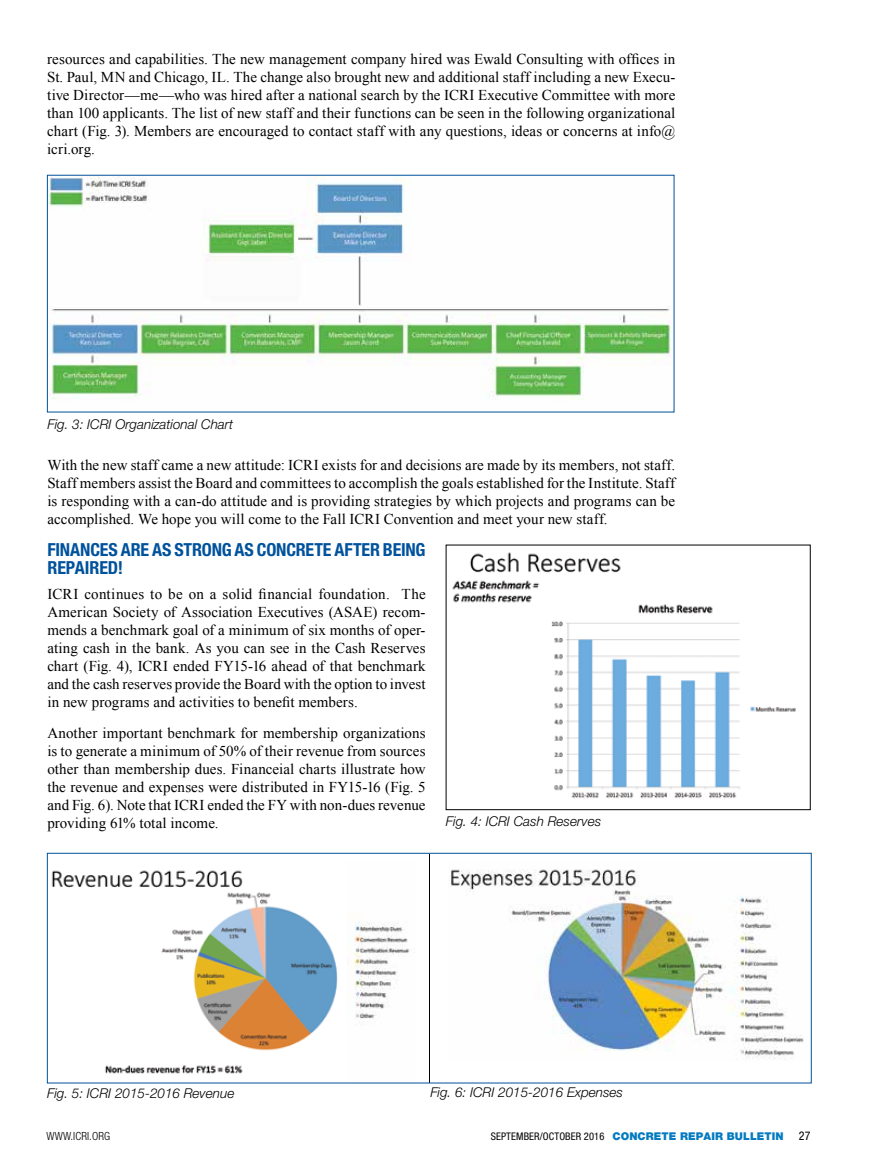
<style>
.page{position:relative;width:878px;height:1175px;background:#fff}
.page>*{position:absolute;margin:0;border:0;box-sizing:border-box;transform-origin:0 0}
.t1{font:700 condensed 18px/18px "Helvetica Neue LT Std";letter-spacing:-.005em;color:#00529c}
.t2{font:15px/18px "Times New Roman";letter-spacing:.005em;color:#000;text-align:justify}
.t3{font:italic 300 13.5px "Helvetica Neue LT Std";color:#000}
.t4{font:condensed 12px "Helvetica Neue LT Std";color:#000}
.t5{font:300 condensed 11.25px "Helvetica Neue LT Std";letter-spacing:.01em;color:#000}
.t6{font:900 10.8px "Helvetica Neue LT Std";letter-spacing:.01em;color:#047bc1}
.s1{font-weight:400;font-stretch:condensed;font-size:10.5px;color:#000}
</style>
<div class="page">
<img style="left:452px;top:552px;width:344px;height:246px">
<img style="left:450px;top:869px;width:354px;height:191px">
<hr style="left:429px;top:853px;width:1px;height:230px;background:#000">
<img style="left:46px;top:861px;width:369px;height:222px">
<div style="left:47px;top:853px;width:764px;height:230px;border:1px solid #00529c"></div>
<img style="left:49px;top:177px;width:622px;height:223px">
<p class="t2" style="left:47px;top:50px;width:629px">resources and capabilities. The new management company hired was Ewald Consulting with offices in St. Paul, MN and Chicago, IL. The change also brought new and additional staff including a new Execu&shy;tive Director—me—who was hired after a national search by the ICRI Executive Committee with more than 100 applicants. The list of new staff and their functions can be seen in the following organizational chart (Fig. 3). Members are encouraged to contact staff with any questions, ideas or concerns at info@ icri.org.</p>
<p class="t3" style="left:48px;top:416px;width:187px">Fig. 3: ICRI Organizational Chart</p>
<p class="t2" style="left:47px;top:456px;width:629px">With the new staff came a new attitude: ICRI exists for and decisions are made by its members, not staff.<br>Staff members assist the Board and committees to accomplish the goals established for the Institute. Staff is responding with a can-do attitude and is providing strategies by which projects and programs can be accomplished. We hope you will come to the Fall ICRI Convention and meet your new staff.</p>
<p class="t1" style="left:47px;top:540px;width:380px">FINANCES ARE AS STRONG AS CONCRETE AFTER BEING<br>REPAIRED!</p>
<p class="t2" style="left:47px;top:584px;width:380px">ICRI continues to be on a solid financial foundation. The American Society of Association Executives (ASAE) recom&shy;mends a benchmark goal of a minimum of six months of oper&shy;ating cash in the bank. As you can see in the Cash Reserves chart (Fig. 4), ICRI ended FY15-16 ahead of that benchmark and the cash reserves provide the Board with the option to invest in new programs and activities to benefit members.</p>
<p class="t2" style="left:47px;top:724px;width:380px">Another important benchmark for membership organizations is to generate a minimum of 50% of their revenue from sources other than membership dues. Financeial charts illustrate how the revenue and expenses were distributed in FY15-16 (Fig. 5 and Fig. 6). Note that ICRI ended the FY with non-dues revenue providing 61% total income.</p>
<p class="t3" style="left:446px;top:813px;width:157px">Fig. 4: ICRI Cash Reserves</p>
<p class="t3" style="left:47px;top:1085px;width:189px">Fig. 5: ICRI 2015-2016 Revenue</p>
<p class="t3" style="left:430px;top:1083px;width:194px">Fig. 6: ICRI 2015-2016 Expenses</p>
<p class="t5" style="left:46px;top:1129px;width:65px">WWW.ICRI.ORG</p>
<p class="t6" style="left:491px;top:1130px;width:294px"><span class="s1">SEPTEMBER/OCTOBER 2016</span> CONCRETE REPAIR BULLETIN</p>
<p class="t4" style="left:798px;top:1129px;width:13px">27</p>
</div>
